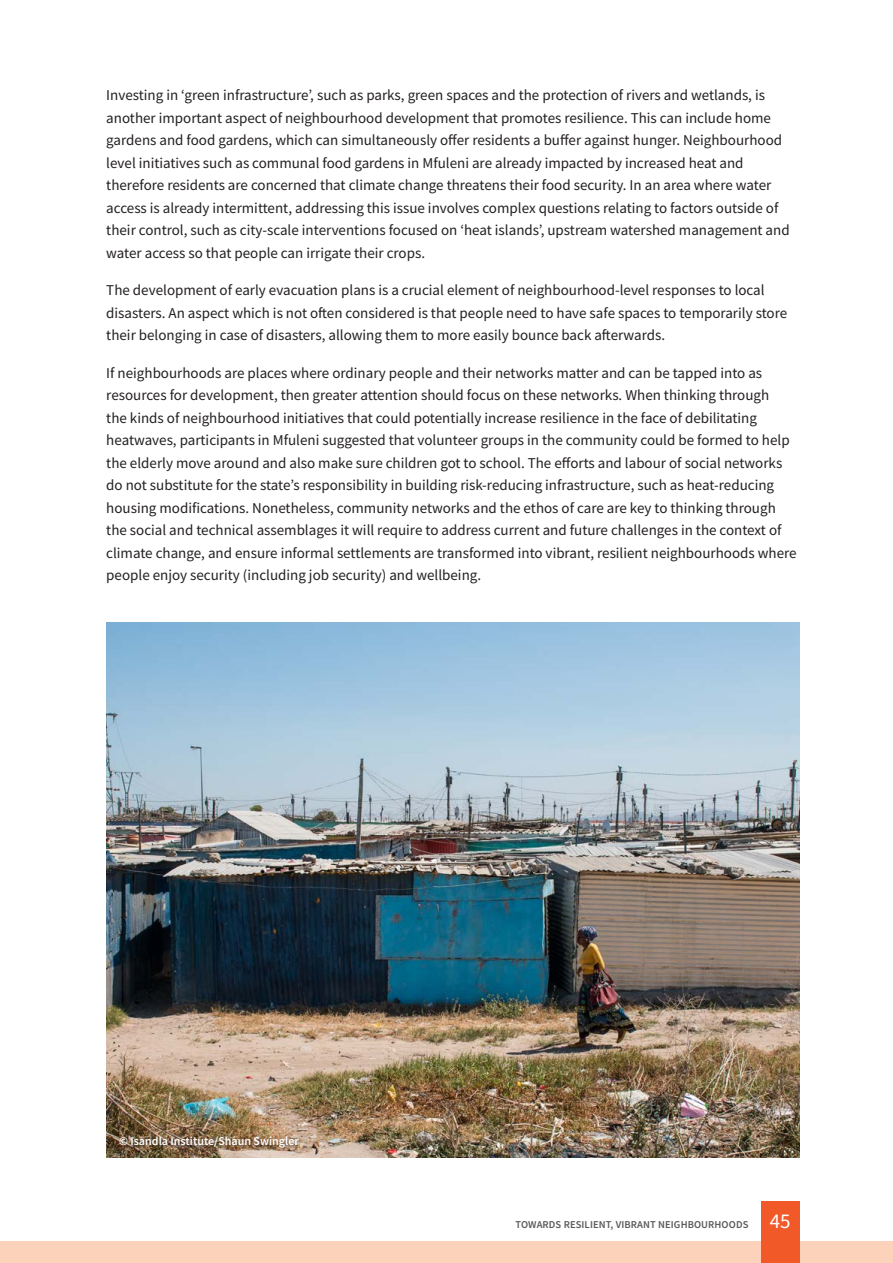
<style>
.page{position:relative;width:893px;height:1263px;background:#fff}
.page>*{position:absolute;margin:0;border:0;box-sizing:border-box;transform-origin:0 0}
.t1{font:21px "Source Sans Pro";color:#fff}
.t2{font:15px/22.5px "Source Sans Pro";color:#231f20}
.t3{font:600 12px "Source Sans Pro";color:#fff}
.t4{font:600 10.5px "Source Sans Pro";color:#57585a}
</style>
<div class="page">
<img style="left:106px;top:623px;width:693px;height:535px">
<div style="left:116px;top:1133px;width:189px;height:20px;background:#231f20;opacity:.6"></div>
<div style="left:0;top:1242px;width:893px;height:21px;background:#fcd2ba"></div>
<div style="left:761px;top:1202px;width:38px;height:61px;background:#f15929"></div>
<p class="t2" style="left:106px;top:84px;width:685px">Investing in ‘green infrastructure’, such as parks, green spaces and the protection of rivers and wetlands, is another important aspect of neighbourhood development that promotes resilience. This can include home gardens and food gardens, which can simultaneously offer residents a buffer against hunger. Neighbourhood level initiatives such as communal food gardens in Mfuleni are already impacted by increased heat and therefore residents are concerned that climate change threatens their food security. In an area where water access is already intermittent, addressing this issue involves complex questions relating to factors outside of their control, such as city-scale interventions focused on ‘heat islands’, upstream watershed management and water access so that people can irrigate their crops.</p>
<p class="t2" style="left:106px;top:279px;width:682px">The development of early evacuation plans is a crucial element of neighbourhood-level responses to local disasters. An aspect which is not often considered is that people need to have safe spaces to temporarily store their belonging in case of disasters, allowing them to more easily bounce back afterwards.</p>
<p class="t2" style="left:106px;top:361px;width:692px">If neighbourhoods are places where ordinary people and their networks matter and can be tapped into as resources for development, then greater attention should focus on these networks. When thinking through<br>the kinds of neighbourhood initiatives that could potentially increase resilience in the face of debilitating heatwaves, participants in Mfuleni suggested that volunteer groups in the community could be formed to help the elderly move around and also make sure children got to school. The efforts and labour of social networks do not substitute for the state’s responsibility in building risk-reducing infrastructure, such as heat-reducing housing modifications. Nonetheless, community networks and the ethos of care are key to thinking through the social and technical assemblages it will require to address current and future challenges in the context of climate change, and ensure informal settlements are transformed into vibrant, resilient neighbourhoods where people enjoy security (including job security) and wellbeing.</p>
<p class="t3" style="left:119px;top:1133px;width:181px">© ISANDLA INSTITUTE/SHAUN SWINGLER</p>
<p class="t4" style="left:515px;top:1217px;width:14px">TOWARDS</p>
<p class="t4" style="left:564px;top:1217px;width:7px">RESILIENT</p>
<p class="t4" style="left:610px;top:1217px;width:12px">, VIBRANT</p>
<p class="t4" style="left:658px;top:1217px;width:7px">NEIG</p>
<p class="t4" style="left:681px;top:1217px;width:15px">HBOUR</p>
<p class="t4" style="left:715px;top:1217px;width:15px">HOODS</p>
<h1 class="t1" style="left:770px;top:1207px;width:22px">45</h1>
</div>
